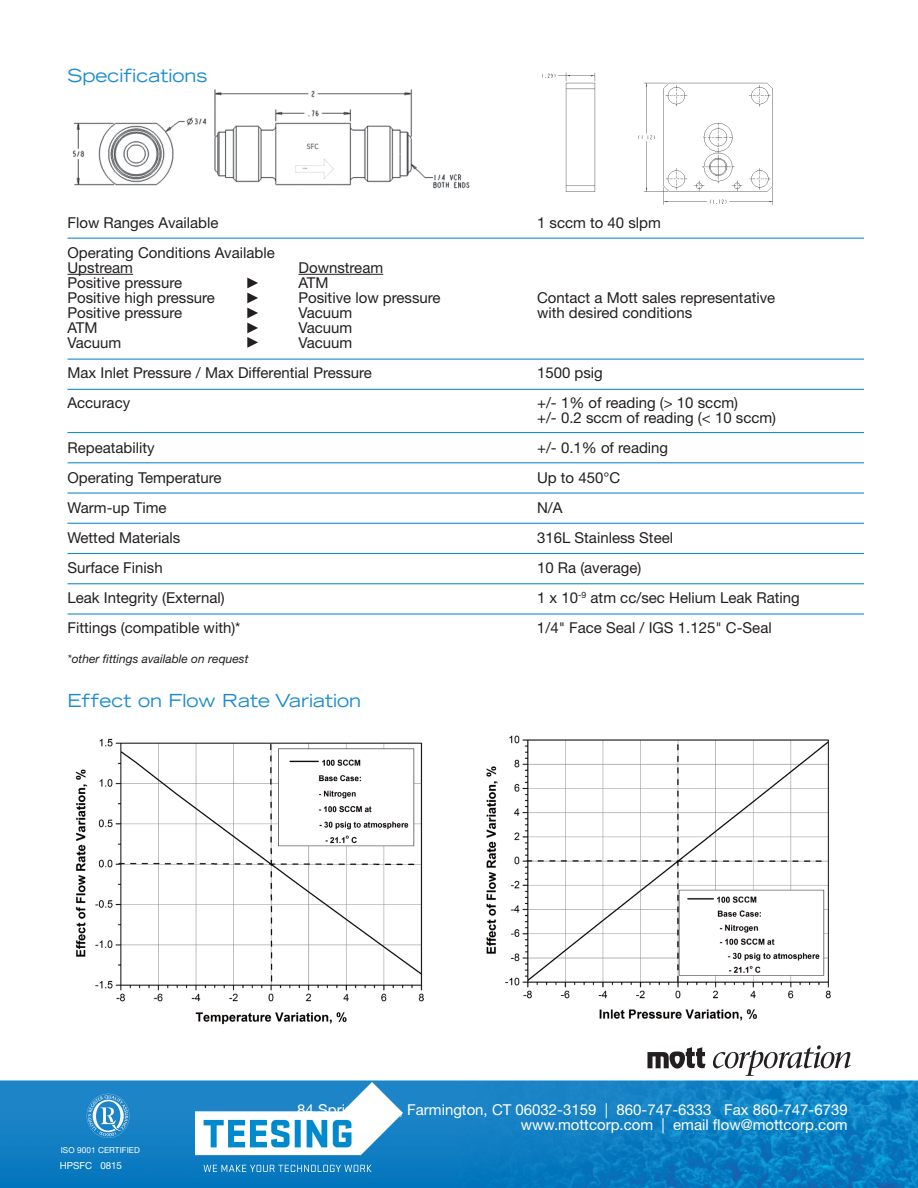
<style>
.page{position:relative;width:918px;height:1188px;background:#fff}
.page>*{position:absolute;margin:0;border:0;box-sizing:border-box;transform-origin:0 0}
.t1{font:expanded 18px "Trade Gothic LH";color:#1b8cce}
.t2{font:15px/15px "Helvetica Neue";color:#231f20}
.t3{font:15px/15px "Helvetica Neue";color:#fff;text-align:right}
.t4{font:italic 12px "Helvetica Neue";color:#231f20}
.t5{font:9.75px "Helvetica Neue";color:#fff}
.t6{font:8.25px "Helvetica Neue";letter-spacing:.01em;color:#fff}
</style>
<div class="page">
<img style="left:0;top:237px;width:918px;height:951px">
<svg style="left:713px;top:1045px;width:138px;height:31px"></svg>
<svg style="left:647px;top:1047px;width:59px;height:22px"></svg>
<img style="left:479px;top:730px;width:363px;height:298px">
<img style="left:68px;top:734px;width:372px;height:291px">
<svg style="left:87px;top:1094px;width:42px;height:44px;background:#52a1d3"></svg>
<hr style="left:68px;top:238px;width:796px;height:1px;background:#1b8cce">
<hr style="left:68px;top:274px;width:65px;height:1px;background:#231f20">
<hr style="left:298px;top:274px;width:85px;height:1px;background:#231f20">
<svg style="left:247px;top:278px;width:11px;height:70px"></svg>
<img style="left:72px;top:89px;width:398px;height:100px">
<hr style="left:68px;top:359px;width:796px;height:1px;background:#1b8cce">
<hr style="left:68px;top:389px;width:796px;height:1px;background:#1b8cce">
<hr style="left:68px;top:432px;width:796px;height:1px;background:#1b8cce">
<hr style="left:68px;top:462px;width:796px;height:1px;background:#1b8cce">
<hr style="left:68px;top:492px;width:796px;height:2px;background:#1b8cce">
<hr style="left:68px;top:523px;width:796px;height:1px;background:#1b8cce">
<hr style="left:68px;top:553px;width:796px;height:1px;background:#1b8cce">
<hr style="left:68px;top:583px;width:796px;height:1px;background:#1b8cce">
<hr style="left:68px;top:613px;width:796px;height:2px;background:#1b8cce">
<img style="left:542px;top:72px;width:231px;height:133px">
<img style="left:196px;top:1082px;width:207px;height:90px">
<p class="t1" style="left:68px;top:64px;width:142px">Specifications</p>
<p class="t2" style="left:68px;top:215px;width:153px">Flow Ranges Available</p>
<p class="t2" style="left:537px;top:215px;width:125px">1 sccm to 40 slpm</p>
<p class="t2" style="left:68px;top:245px;width:209px">Operating Conditions Available<br>Upstream</p>
<p class="t2" style="left:298px;top:260px;width:86px">Downstream</p>
<p class="t2" style="left:68px;top:275px;width:116px">Positive pressure</p>
<p class="t2" style="left:298px;top:275px;width:32px">ATM</p>
<p class="t2" style="left:68px;top:290px;width:149px">Positive high pressure</p>
<p class="t2" style="left:298px;top:290px;width:144px">Positive low pressure</p>
<p class="t2" style="left:537px;top:290px;width:240px">Contact a Mott sales representative</p>
<p class="t2" style="left:68px;top:305px;width:116px">Positive pressure</p>
<p class="t2" style="left:298px;top:305px;width:55px">Vacuum</p>
<p class="t2" style="left:537px;top:305px;width:157px">with desired conditions</p>
<p class="t2" style="left:68px;top:320px;width:32px">ATM</p>
<p class="t2" style="left:298px;top:320px;width:55px">Vacuum</p>
<p class="t2" style="left:68px;top:335px;width:55px">Vacuum</p>
<p class="t2" style="left:68px;top:327px;width:306px;line-height:30px;text-indent:231px">Vacuum<br>Max Inlet Pressure / Max Differential Pressure</p>
<p class="t2" style="left:537px;top:365px;width:67px">1500 psig</p>
<p class="t2" style="left:68px;top:395px;width:64px">Accuracy</p>
<p class="t2" style="left:537px;top:395px;width:241px">+/- 1% of reading (&gt; 10 sccm)<br>+/- 0.2 sccm of reading (&lt; 10 sccm)</p>
<p class="t2" style="left:68px;top:440px;width:89px">Repeatability</p>
<p class="t2" style="left:537px;top:440px;width:133px">+/- 0.1% of reading</p>
<p class="t2" style="left:68px;top:470px;width:156px">Operating Temperature</p>
<p class="t2" style="left:537px;top:470px;width:85px">Up to 450°C</p>
<p class="t2" style="left:68px;top:500px;width:101px">Warm-up Time</p>
<p class="t2" style="left:537px;top:500px;width:27px">N/A</p>
<p class="t2" style="left:68px;top:530px;width:114px">Wetted Materials</p>
<p class="t2" style="left:537px;top:530px;width:138px">316L Stainless Steel</p>
<p class="t2" style="left:68px;top:560px;width:97px">Surface Finish</p>
<p class="t2" style="left:537px;top:560px;width:106px">10 Ra (average)</p>
<p class="t2" style="left:68px;top:590px;width:159px">Leak Integrity (External)</p>
<p class="t2" style="left:537px;top:590px;width:264px">1 x 10<sup>-9</sup> atm cc/sec Helium Leak Rating</p>
<p class="t2" style="left:67px;top:620px;width:175px">Fittings (compatible with)*</p>
<p class="t2" style="left:537px;top:620px;width:236px">1/4" Face Seal / IGS 1.125" C-Seal</p>
<p class="t4" style="left:68px;top:651px;width:182px">*other fittings available on request</p>
<p class="t1" style="left:68px;top:689px;width:295px">Effect on Flow Rate Variation</p>
<p class="t6" style="left:61px;top:1145px;width:81px">ISO 9001 CERTIFIED</p>
<p class="t5" style="left:60px;top:1160px;width:64px">HPSFC 0815</p>
<p class="t3" style="left:297px;top:1102px;width:552px">84 Spring Lane, Farmington, CT 06032-3159 | 860-747-6333 Fax 860-747-6739 www.mottcorp.com | email flow@mottcorp.com</p>
</div>
